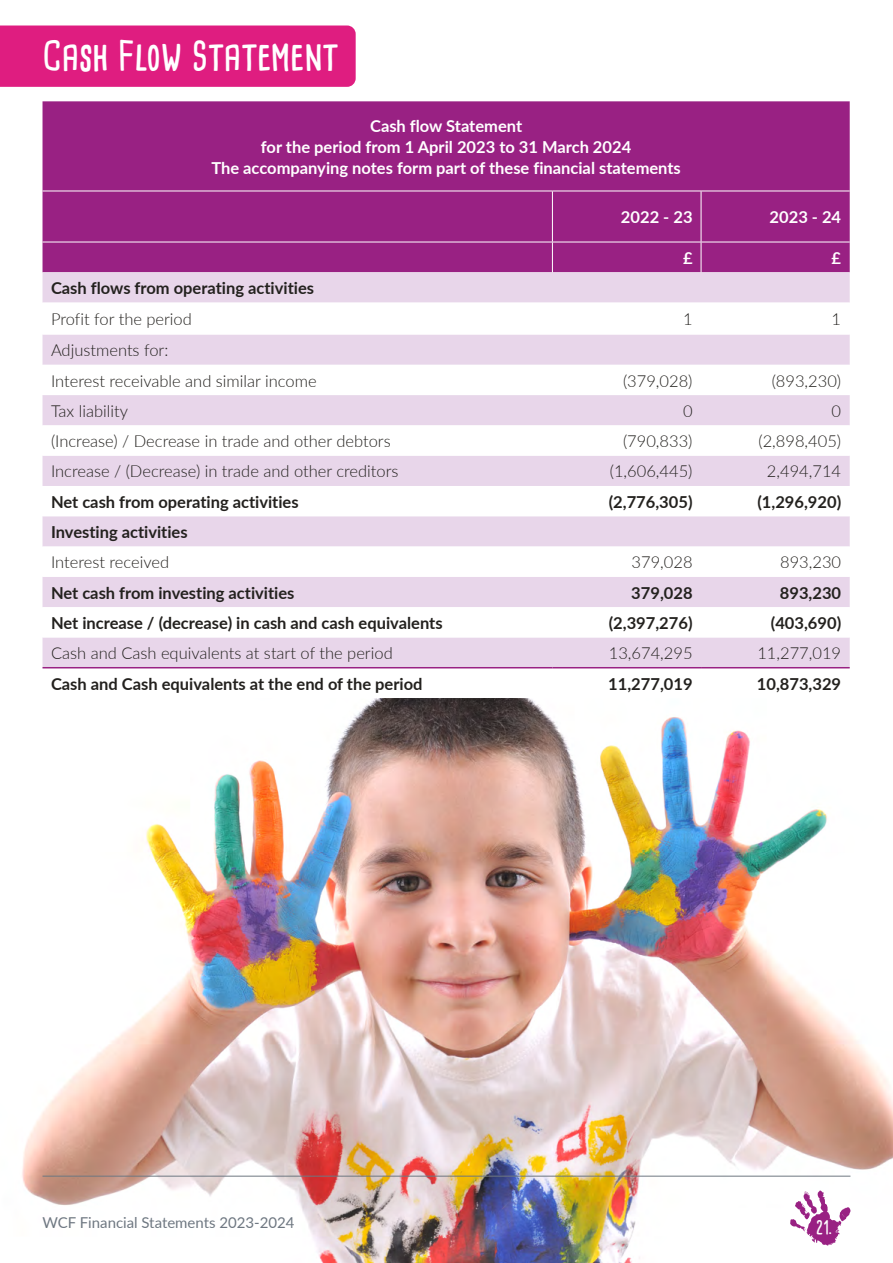
<style>
.page{position:relative;width:893px;height:1263px;background:#fff}
.page>*{position:absolute;margin:0;border:0;box-sizing:border-box;transform-origin:0 0}
.Section_Title__H2{font:700 39px "Cardenio Modern";color:#fff}
.t1{font:700 17.7px "Cardenio Modern";color:#fff}
.Paragraph_Text__P{font:300 16.5px "Lato";color:#23211e}
.Paragraph_Text__P-2{font:700 16.5px "Lato";color:#23211e}
.Paragraph_Text__P-3{font:700 16.5px/21px "Lato";color:#fff;text-align:center}
.t2{font:15px "Lato";color:#6e7781}
</style>
<div class="page">
<img style="left:22px;top:662px;width:871px;height:601px">
<div style="left:0;top:26px;width:356px;height:61px;background:#df1d80"></div>
<div style="left:43px;top:101px;width:807px;height:171px;background:#992183"></div>
<div style="left:43px;top:272px;width:807px;height:31px;background:#e8d6ea"></div>
<svg style="left:43px;top:334px;width:807px;height:364px;fill:#e8d6ea"></svg>
<svg style="left:43px;top:425px;width:807px;height:152px"></svg>
<hr style="left:43px;top:191px;width:509px;height:1px;background:#fff">
<hr style="left:552px;top:191px;width:149px;height:1px;background:#fff">
<hr style="left:552px;top:191px;width:1px;height:51px;background:#fff">
<hr style="left:701px;top:191px;width:149px;height:1px;background:#fff">
<hr style="left:701px;top:191px;width:1px;height:51px;background:#fff">
<hr style="left:43px;top:242px;width:509px;height:1px;background:#fff">
<hr style="left:552px;top:242px;width:149px;height:1px;background:#fff">
<hr style="left:552px;top:242px;width:1px;height:30px;background:#fff">
<hr style="left:701px;top:242px;width:149px;height:1px;background:#fff">
<hr style="left:701px;top:242px;width:1px;height:30px;background:#fff">
<hr style="left:43px;top:667px;width:509px;height:1px;background:#992183">
<hr style="left:552px;top:667px;width:149px;height:1px;background:#992183">
<hr style="left:701px;top:667px;width:149px;height:1px;background:#992183">
<svg style="left:790px;top:1190px;width:61px;height:55px"></svg>
<hr style="left:43px;top:1176px;width:807px;height:1px;background:#6e7781">
<h2 class="Section_Title__H2" style="left:43px;top:29px;width:298px">Cash Flow Statement</h2>
<p class="Paragraph_Text__P-3" style="left:211px;top:115px;width:471px">Cash flow Statement<br>for the period from 1 April 2023 to 31 March 2024<br>The accompanying notes form part of these financial statements</p>
<p class="Paragraph_Text__P-3" style="left:621px;top:206px;width:73px">2022 - 23</p>
<p class="Paragraph_Text__P-3" style="left:770px;top:206px;width:73px">2023 - 24</p>
<p class="Paragraph_Text__P-3" style="left:683px;top:247px;width:11px">£</p>
<p class="Paragraph_Text__P-3" style="left:832px;top:247px;width:11px">£</p>
<p class="Paragraph_Text__P-2" style="left:51px;top:276px;width:265px">Cash flows from operating activities</p>
<p class="Paragraph_Text__P" style="left:51px;top:308px;width:142px">Profit for the period</p>
<p class="Paragraph_Text__P" style="left:683px;top:308px;width:11px">1</p>
<p class="Paragraph_Text__P" style="left:832px;top:308px;width:11px">1</p>
<p class="Paragraph_Text__P" style="left:51px;top:339px;width:119px">Adjustments for:</p>
<p class="Paragraph_Text__P" style="left:51px;top:369px;width:267px">Interest receivable and similar income</p>
<p class="Paragraph_Text__P" style="left:623px;top:369px;width:71px">(379,028)</p>
<p class="Paragraph_Text__P" style="left:772px;top:369px;width:71px">(893,230)</p>
<p class="Paragraph_Text__P" style="left:51px;top:399px;width:79px">Tax liability</p>
<p class="Paragraph_Text__P" style="left:683px;top:399px;width:11px">0</p>
<p class="Paragraph_Text__P" style="left:832px;top:399px;width:11px">0</p>
<p class="Paragraph_Text__P" style="left:51px;top:430px;width:341px">(Increase) / Decrease in trade and other debtors</p>
<p class="Paragraph_Text__P" style="left:623px;top:430px;width:71px">(790,833)</p>
<p class="Paragraph_Text__P" style="left:758px;top:430px;width:84px">(2,898,405)</p>
<p class="Paragraph_Text__P" style="left:51px;top:460px;width:349px">Increase / (Decrease) in trade and other creditors</p>
<p class="Paragraph_Text__P" style="left:610px;top:460px;width:84px">(1,606,445)</p>
<p class="Paragraph_Text__P" style="left:767px;top:460px;width:76px">2,494,714</p>
<p class="Paragraph_Text__P-2" style="left:51px;top:490px;width:249px">Net cash from operating activities</p>
<p class="Paragraph_Text__P-2" style="left:609px;top:490px;width:85px">(2,776,305)</p>
<p class="Paragraph_Text__P-2" style="left:757px;top:490px;width:85px">(1,296,920)</p>
<p class="Paragraph_Text__P-2" style="left:51px;top:520px;width:138px">Investing activities</p>
<p class="Paragraph_Text__P" style="left:51px;top:551px;width:120px">Interest received</p>
<p class="Paragraph_Text__P" style="left:631px;top:551px;width:63px">379,028</p>
<p class="Paragraph_Text__P" style="left:780px;top:551px;width:63px">893,230</p>
<p class="Paragraph_Text__P-2" style="left:51px;top:580px;width:245px">Net cash from investing activities</p>
<p class="Paragraph_Text__P-2" style="left:631px;top:580px;width:63px">379,028</p>
<p class="Paragraph_Text__P-2" style="left:780px;top:580px;width:63px">893,230</p>
<p class="Paragraph_Text__P-2" style="left:51px;top:611px;width:393px">Net increase / (decrease) in cash and cash equivalents</p>
<p class="Paragraph_Text__P-2" style="left:609px;top:611px;width:85px">(2,397,276)</p>
<p class="Paragraph_Text__P-2" style="left:771px;top:611px;width:72px">(403,690)</p>
<p class="Paragraph_Text__P" style="left:51px;top:642px;width:343px">Cash and Cash equivalents at start of the period</p>
<p class="Paragraph_Text__P" style="left:609px;top:642px;width:85px">13,674,295</p>
<p class="Paragraph_Text__P" style="left:757px;top:642px;width:85px">11,277,019</p>
<p class="Paragraph_Text__P-2" style="left:51px;top:671px;width:373px">Cash and Cash equivalents at the end of the period</p>
<p class="Paragraph_Text__P-2" style="left:608px;top:671px;width:86px">11,277,019</p>
<p class="Paragraph_Text__P-2" style="left:757px;top:671px;width:86px">10,873,329</p>
<p class="t2" style="left:43px;top:1212px;width:254px">WCF Financial Statements 2023-2024</p>
<p class="t1" style="left:816px;top:1215px;width:18px">21.</p>
</div>
